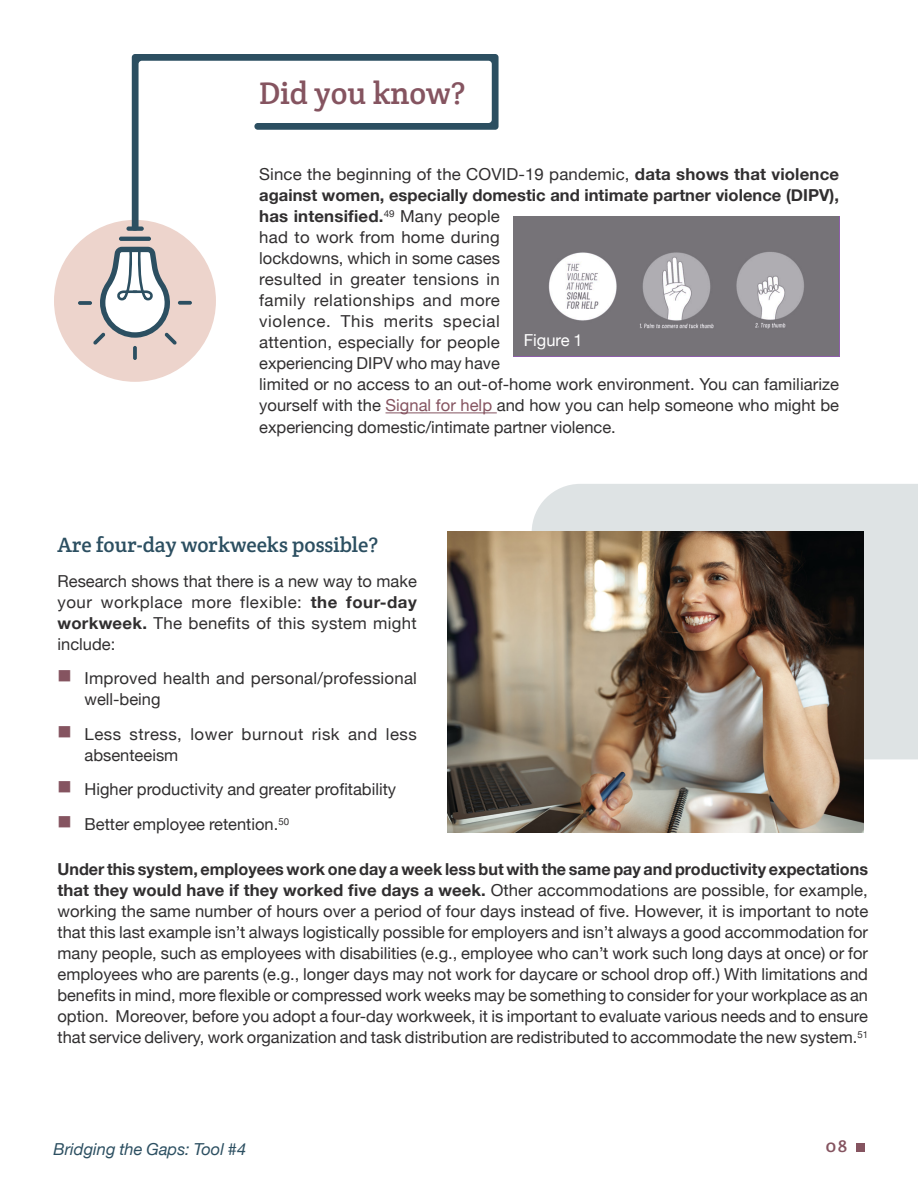
<style>
.page{position:relative;width:918px;height:1188px;background:#fff}
.page>*{position:absolute;margin:0;border:0;box-sizing:border-box;transform-origin:0 0}
.t1{font:31.5px "Crete Round";color:#855460}
.t2{font:21px "Crete Round";color:#2c4f61}
.t3{font:18px "Crete Round";color:#855460}
.Body_Text{font:16.5px/21px "Helvetica Neue";letter-spacing:.005em;color:#312f30}
.Body_Text-2{font:16.5px/21px "Helvetica Neue";letter-spacing:.03em;color:#312f30}
.t4{font:italic 16.5px "Helvetica Neue";color:#2c4f61}
.Body_Text-3{font:16.5px "Helvetica Neue";color:#fff}
.s1{font-weight:700}
.s2{color:#855460}
.s3{font-family:"Aktiv Grotesk";font-size:24px;color:#855460}
</style>
<div class="page">
<div style="left:856px;top:1143px;width:9px;height:9px;background:#855460"></div>
<hr style="left:386px;top:412px;width:111px;height:1px;background:#855460">
<svg style="left:513px;top:216px;width:326px;height:140px;background:#8b898d"></svg>
<div style="left:54px;top:220px;width:162px;height:162px;background:#edd4cc;border-radius:50%"></div>
<hr style="left:119px;top:237px;width:32px;height:4px;background:#2c4f61;border-radius:2px">
<div style="left:126px;top:226px;width:18px;height:5px;background:#2c4f61;border-radius:2px"></div>
<svg style="left:133px;top:346px;width:4px;height:14px"></svg>
<svg style="left:93px;top:247px;width:84px;height:98px"></svg>
<svg style="left:78px;top:301px;width:14px;height:4px"></svg>
<svg style="left:178px;top:301px;width:14px;height:4px"></svg>
<svg style="left:132px;top:54px;width:367px;height:177px"></svg>
<div style="left:532px;top:484px;width:386px;height:275px;background:#dee3e4"></div>
<img style="left:447px;top:531px;width:417px;height:302px">
<p class="t1" style="left:259px;top:72px;width:208px">Did you know?</p>
<p class="Body_Text" style="left:259px;top:165px;width:581px">Since the beginning of the COVID-19 pandemic, <span class="s1">data shows that violence against women, especially domestic and intimate partner violence (DIPV), has intensified.</span><sup>49</sup> Many people<br>had to work from home during<br>lockdowns, which in some cases<br>resulted in greater tensions in<br>family relationships and more<br>violence. This merits special<br>attention, especially for people<br>experiencing DIPV who may have<br>limited or no access to an out-of-home work environment. You can familiarize yourself with the <span class="s2">Signal for help</span> and how you can help someone who might be experiencing domestic/intimate partner violence.</p>
<p class="Body_Text-3" style="left:524px;top:328px;width:60px">Figure 1</p>
<p class="t2" style="left:58px;top:531px;width:322px">Are four-day workweeks possible?</p>
<p class="Body_Text" style="left:58px;top:571px;width:361px;text-align:justify">Research shows that there is a new way to make your workplace more flexible: <span class="s1">the four-day workweek.</span> The benefits of this system might include:</p>
<p class="Body_Text" style="left:85px;top:669px;width:334px;text-indent:-27px"><span class="s3">■</span> Improved health and personal/professional well-being</p>
<p class="Body_Text-2" style="left:85px;top:724px;width:334px;text-indent:-27px"><span class="s3">■</span> Less stress, lower burnout risk and less absenteeism</p>
<p class="Body_Text" style="left:58px;top:780px;width:340px"><span class="s3">■</span> Higher productivity and greater profitability</p>
<p class="Body_Text" style="left:58px;top:815px;width:233px"><span class="s3">■</span> Better employee retention.<sup>50</sup></p>
<p class="Body_Text" style="left:58px;top:860px;width:813px;text-align:justify"><span class="s1">Under this system, employees work one day a week less but with the same pay and productivity expectations that they would have if they worked five days a week.</span> Other accommodations are possible, for example, working the same number of hours over a period of four days instead of five. However, it is important to note that this last example isn’t always logistically possible for employers and isn’t always a good accommodation for many people, such as employees with disabilities (e.g., employee who can’t work such long days at once) or for employees who are parents (e.g., longer days may not work for daycare or school drop off.) With limitations and benefits in mind, more flexible or compressed work weeks may be something to consider for your workplace as an option. Moreover, before you adopt a four-day workweek, it is important to evaluate various needs and to ensure that service delivery, work organization and task distribution are redistributed to accommodate the new system.<sup>51</sup></p>
<p class="t4" style="left:53px;top:1138px;width:194px">Bridging the Gaps: Tool #4</p>
<p class="t3" style="left:826px;top:1134px;width:23px">08</p>
</div>
